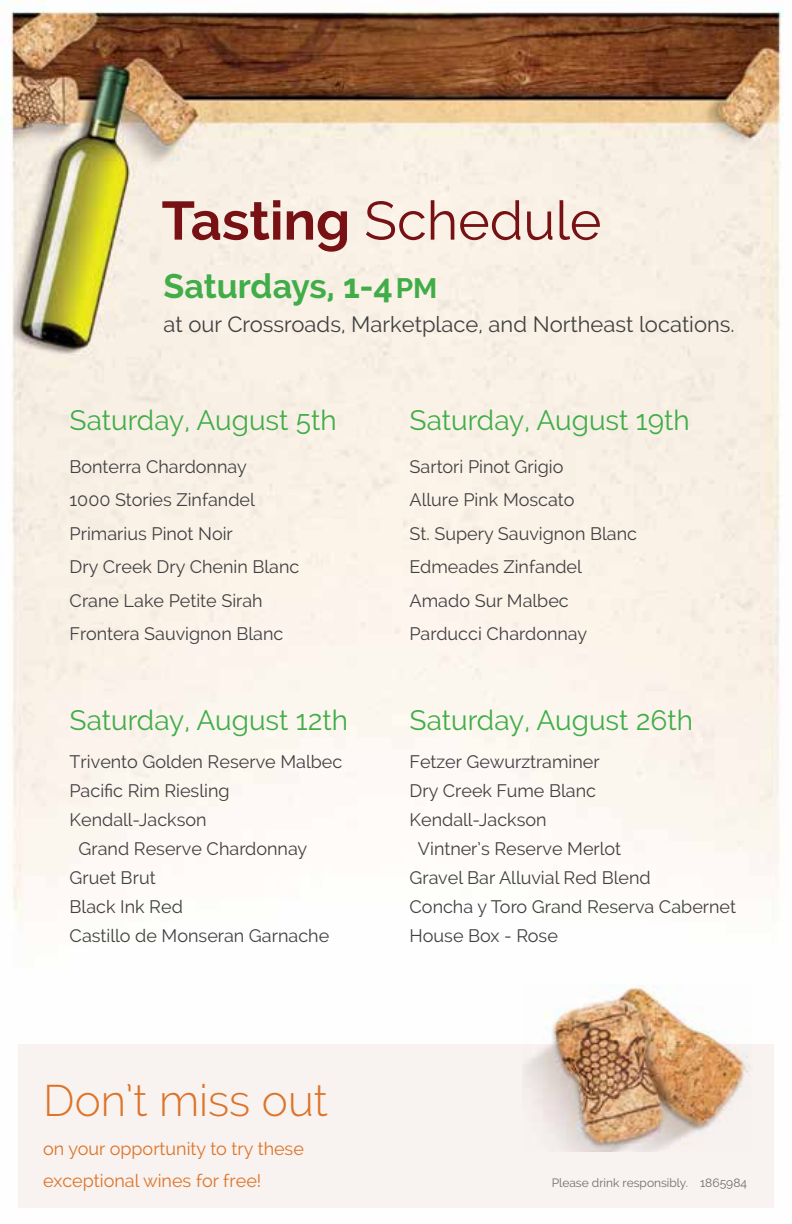
<style>
.page{position:relative;width:792px;height:1224px;background:#fff}
.page>*{position:absolute;margin:0;border:0;box-sizing:border-box;transform-origin:0 0}
.t1{font:54px "Raleway";color:#771113}
.t2{font:300 44px "Raleway";color:#dd7428}
.t3{font:700 34px "Raleway";letter-spacing:-.005em;color:#41ad49}
.t4{font:28px "Raleway";color:#41ad49}
.t5{font:22px "Raleway";color:#414042}
.t6{font:18px/33.4px "Raleway";color:#414042}
.t7{font:18px/31.8px "Raleway";color:#dd7428}
.t8{font:12px "Raleway";color:#6d6e71}
.s1{font-weight:700}
.s2{font-size:28px}
</style>
<div class="page">
<img style="left:0;top:0;width:784px;height:922px">
<div style="left:18px;top:1044px;width:756px;height:164px;background:#f8f2f0"></div>
<img style="left:526px;top:984px;width:224px;height:168px">
<h1 class="t1" style="left:162px;top:189px;width:441px"><span class="s1">Tasting</span> Schedule</h1>
<h3 class="t3" style="left:164px;top:267px;width:275px">Saturdays, 1-4<span class="s2">PM</span></h3>
<p class="t5" style="left:164px;top:312px;width:573px">at our Crossroads, Marketplace, and Northeast locations.</p>
<h3 class="t4" style="left:70px;top:404px;width:269px">Saturday, August 5th</h3>
<p class="t6" style="left:70px;top:450px;width:231px">Bonterra Chardonnay<br>1000 Stories Zinfandel<br>Primarius Pinot Noir<br>Dry Creek Dry Chenin Blanc<br>Crane Lake Petite Sirah<br>Frontera Sauvignon Blanc</p>
<h3 class="t4" style="left:70px;top:704px;width:280px">Saturday, August 12th</h3>
<p class="t6" style="left:70px;top:745px;width:274px">Trivento Golden Reserve Malbec</p>
<p class="t6" style="left:70px;top:774px;width:161px">Pacific Rim Riesling</p>
<p class="t6" style="left:70px;top:803px;width:138px">Kendall-Jackson</p>
<p class="t6" style="left:79px;top:832px;width:230px">Grand Reserve Chardonnay</p>
<p class="t6" style="left:70px;top:861px;width:88px">Gruet Brut</p>
<p class="t6" style="left:70px;top:890px;width:115px">Black Ink Red</p>
<p class="t6" style="left:70px;top:919px;width:261px">Castillo de Monseran Garnache</p>
<h2 class="t2" style="left:43px;top:1074px;width:286px">Don’t miss out</h2>
<p class="t7" style="left:43px;top:1133px;width:262px">on your opportunity to try these exceptional wines for free!</p>
<h3 class="t4" style="left:410px;top:404px;width:282px">Saturday, August 19th</h3>
<p class="t6" style="left:410px;top:450px;width:229px">Sartori Pinot Grigio<br>Allure Pink Moscato<br>St. Supery Sauvignon Blanc<br>Edmeades Zinfandel<br>Amado Sur Malbec<br>Parducci Chardonnay</p>
<h3 class="t4" style="left:410px;top:704px;width:285px">Saturday, August 26th</h3>
<p class="t6" style="left:410px;top:745px;width:192px">Fetzer Gewurztraminer</p>
<p class="t6" style="left:410px;top:774px;width:188px">Dry Creek Fume Blanc</p>
<p class="t6" style="left:410px;top:803px;width:138px">Kendall-Jackson</p>
<p class="t6" style="left:418px;top:832px;width:205px">Vintner’s Reserve Merlot</p>
<p class="t6" style="left:410px;top:861px;width:243px">Gravel Bar Alluvial Red Blend</p>
<p class="t6" style="left:410px;top:890px;width:328px">Concha y Toro Grand Reserva Cabernet</p>
<p class="t6" style="left:410px;top:919px;width:150px">House Box - Rose</p>
<p class="t8" style="left:552px;top:1176px;width:197px">Please drink responsibly. 1865984</p>
</div>
